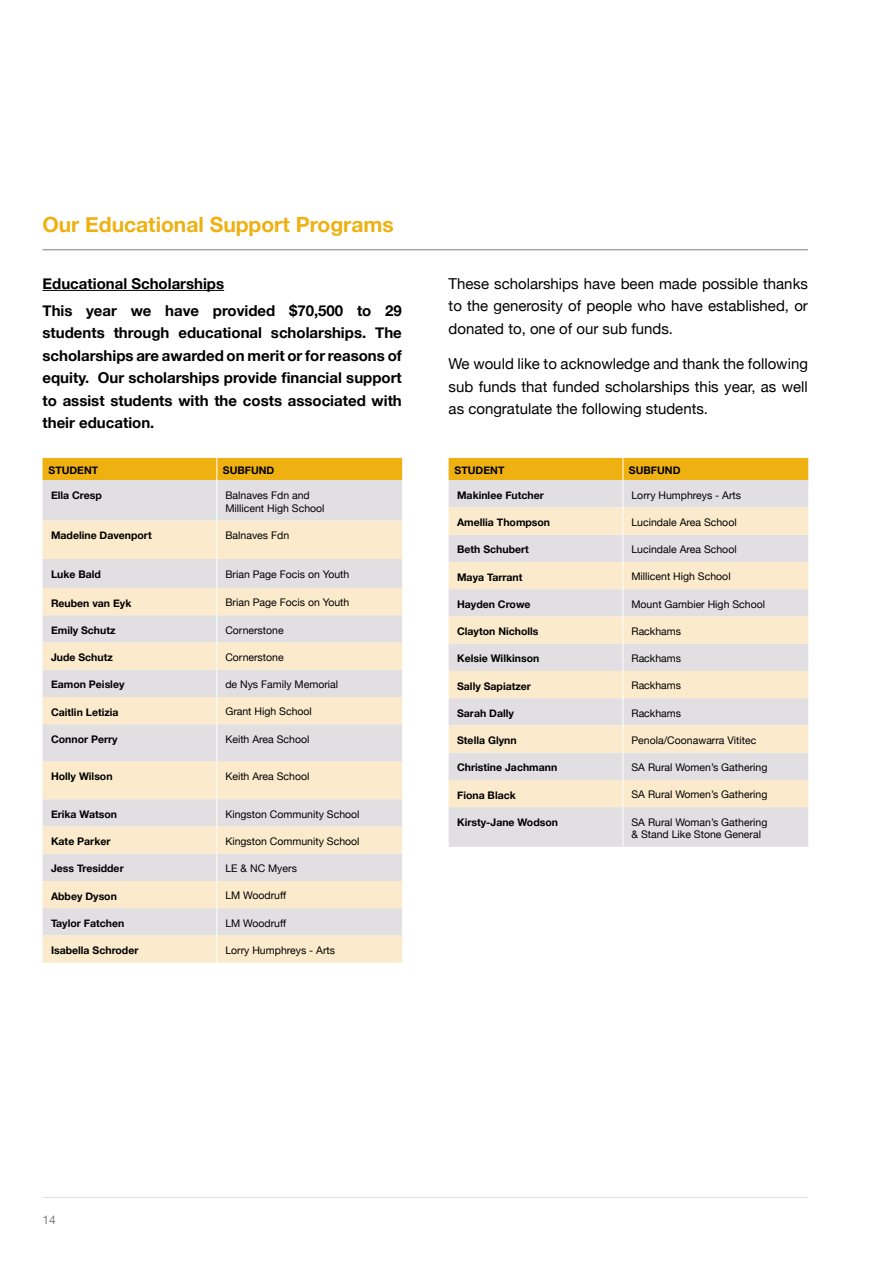
<style>
.page{position:relative;width:893px;height:1263px;background:#fff}
.page>*{position:absolute;margin:0;border:0;box-sizing:border-box;transform-origin:0 0}
.t1{font:700 21px "Helvetica Neue";color:#eeb111}
.t2{font:700 15px/22.5px "Helvetica Neue";color:#000}
.t3{font:15px/22.5px "Helvetica Neue";color:#000;text-align:justify}
.t4{font:12px "Helvetica Neue";color:#807b80}
.t5{font:10.5px/13.5px "Helvetica Neue";color:#000}
.t6{font:700 10.5px "Helvetica Neue";color:#000}
</style>
<div class="page">
<hr style="left:43px;top:1197px;width:765px;height:1px;background:#e2dfe2">
<hr style="left:43px;top:249px;width:765px;height:1px;background:#807b80">
<hr style="left:43px;top:290px;width:181px;height:1px;background:#000">
<div style="left:43px;top:480px;width:359px;height:41px;background:#e2dfe2"></div>
<svg style="left:43px;top:521px;width:359px;height:442px;fill:#fbeacb"></svg>
<div style="left:43px;top:458px;width:360px;height:22px;background:#eeb111"></div>
<hr style="left:216px;top:480px;width:1px;height:41px;background:#fff">
<hr style="left:216px;top:521px;width:1px;height:38px;background:#fff">
<svg style="left:216px;top:559px;width:1px;height:165px"></svg>
<hr style="left:216px;top:724px;width:1px;height:38px;background:#fff">
<hr style="left:216px;top:762px;width:1px;height:37px;background:#fff">
<svg style="left:216px;top:799px;width:1px;height:164px"></svg>
<div style="left:449px;top:807px;width:359px;height:40px;background:#e2dfe2"></div>
<svg style="left:449px;top:458px;width:360px;height:349px"></svg>
<hr style="left:623px;top:807px;width:1px;height:40px;background:#fff">
<h1 class="t1" style="left:43px;top:208px;width:353px">Our Educational Support Programs</h1>
<h2 class="t2" style="left:43px;top:271px;width:361px;line-height:26.7px">Educational Scholarships<br>This year we have provided $70,500 to 29</h2>
<h2 class="t2" style="left:43px;top:322px;width:361px;text-align:justify">students through educational scholarships. The scholarships are awarded on merit or for reasons of equity. Our scholarships provide financial support to assist students with the costs associated with their education.</h2>
<p class="t6" style="left:49px;top:462px;width:51px">STUDENT</p>
<p class="t6" style="left:223px;top:462px;width:53px">SUBFUND</p>
<p class="t6" style="left:51px;top:487px;width:52px">Ella Cresp</p>
<p class="t5" style="left:225px;top:489px;width:101px">Balnaves Fdn and<br>Millicent High School</p>
<p class="t6" style="left:51px;top:527px;width:102px">Madeline Davenport</p>
<p class="t5" style="left:225px;top:529px;width:65px">Balnaves Fdn</p>
<p class="t6" style="left:51px;top:566px;width:51px">Luke Bald</p>
<p class="t5" style="left:225px;top:568px;width:126px">Brian Page Focis on Youth</p>
<p class="t6" style="left:51px;top:595px;width:82px">Reuben van Eyk</p>
<p class="t5" style="left:225px;top:597px;width:126px">Brian Page Focis on Youth</p>
<p class="t6" style="left:51px;top:622px;width:66px">Emily Schutz</p>
<p class="t5" style="left:225px;top:624px;width:60px">Cornerstone</p>
<p class="t6" style="left:51px;top:649px;width:63px">Jude Schutz</p>
<p class="t5" style="left:225px;top:651px;width:60px">Cornerstone</p>
<p class="t6" style="left:51px;top:676px;width:75px">Eamon Peisley</p>
<p class="t5" style="left:225px;top:678px;width:114px">de Nys Family Memorial</p>
<p class="t6" style="left:51px;top:704px;width:69px">Caitlin Letizia</p>
<p class="t5" style="left:225px;top:706px;width:88px">Grant High School</p>
<p class="t6" style="left:51px;top:731px;width:68px">Connor Perry</p>
<p class="t5" style="left:225px;top:733px;width:86px">Keith Area School</p>
<p class="t6" style="left:51px;top:768px;width:63px">Holly Wilson</p>
<p class="t5" style="left:225px;top:770px;width:86px">Keith Area School</p>
<p class="t6" style="left:51px;top:806px;width:68px">Erika Watson</p>
<p class="t5" style="left:225px;top:808px;width:136px">Kingston Community School</p>
<p class="t6" style="left:51px;top:833px;width:61px">Kate Parker</p>
<p class="t5" style="left:225px;top:835px;width:136px">Kingston Community School</p>
<p class="t6" style="left:51px;top:860px;width:74px">Jess Tresidder</p>
<p class="t5" style="left:225px;top:862px;width:73px">LE &amp; NC Myers</p>
<p class="t6" style="left:51px;top:888px;width:67px">Abbey Dyson</p>
<p class="t5" style="left:225px;top:889px;width:62px">LM Woodruff</p>
<p class="t6" style="left:51px;top:915px;width:75px">Taylor Fatchen</p>
<p class="t5" style="left:225px;top:917px;width:62px">LM Woodruff</p>
<p class="t6" style="left:51px;top:942px;width:89px">Isabella Schroder</p>
<p class="t5" style="left:225px;top:944px;width:111px">Lorry Humphreys - Arts</p>
<h2 class="t3" style="left:449px;top:273px;width:361px">These scholarships have been made possible thanks to the generosity of people who have established, or donated to, one of our sub funds.</h2>
<h2 class="t3" style="left:449px;top:353px;width:361px">We would like to acknowledge and thank the following sub funds that funded scholarships this year, as well as congratulate the following students.</h2>
<p class="t6" style="left:455px;top:462px;width:51px">STUDENT</p>
<p class="t6" style="left:629px;top:462px;width:53px">SUBFUND</p>
<p class="t6" style="left:457px;top:487px;width:88px">Makinlee Futcher</p>
<p class="t5" style="left:631px;top:489px;width:111px">Lorry Humphreys - Arts</p>
<p class="t6" style="left:457px;top:514px;width:95px">Amellia Thompson</p>
<p class="t5" style="left:631px;top:516px;width:107px">Lucindale Area School</p>
<p class="t6" style="left:457px;top:541px;width:73px">Beth Schubert</p>
<p class="t5" style="left:631px;top:543px;width:107px">Lucindale Area School</p>
<p class="t6" style="left:457px;top:569px;width:67px">Maya Tarrant</p>
<p class="t5" style="left:631px;top:570px;width:101px">Millicent High School</p>
<p class="t6" style="left:457px;top:596px;width:75px">Hayden Crowe</p>
<p class="t5" style="left:631px;top:598px;width:135px">Mount Gambier High School</p>
<p class="t6" style="left:457px;top:623px;width:83px">Clayton Nicholls</p>
<p class="t5" style="left:631px;top:625px;width:51px">Rackhams</p>
<p class="t6" style="left:457px;top:650px;width:84px">Kelsie Wilkinson</p>
<p class="t5" style="left:631px;top:652px;width:51px">Rackhams</p>
<p class="t6" style="left:457px;top:678px;width:75px">Sally Sapiatzer</p>
<p class="t5" style="left:631px;top:679px;width:51px">Rackhams</p>
<p class="t6" style="left:457px;top:705px;width:58px">Sarah Dally</p>
<p class="t5" style="left:631px;top:707px;width:51px">Rackhams</p>
<p class="t6" style="left:457px;top:732px;width:61px">Stella Glynn</p>
<p class="t5" style="left:631px;top:734px;width:126px">Penola/Coonawarra Vititec</p>
<p class="t6" style="left:457px;top:759px;width:102px">Christine Jachmann</p>
<p class="t5" style="left:631px;top:761px;width:137px">SA Rural Women’s Gathering</p>
<p class="t6" style="left:457px;top:787px;width:60px">Fiona Black</p>
<p class="t5" style="left:631px;top:788px;width:137px">SA Rural Women’s Gathering</p>
<p class="t6" style="left:457px;top:814px;width:102px">Kirsty-Jane Wodson</p>
<p class="t5" style="left:631px;top:816px;width:137px;line-height:12.6px">SA Rural Woman’s Gathering &amp; Stand Like Stone General</p>
<p class="t4" style="left:43px;top:1211px;width:15px">14</p>
</div>
